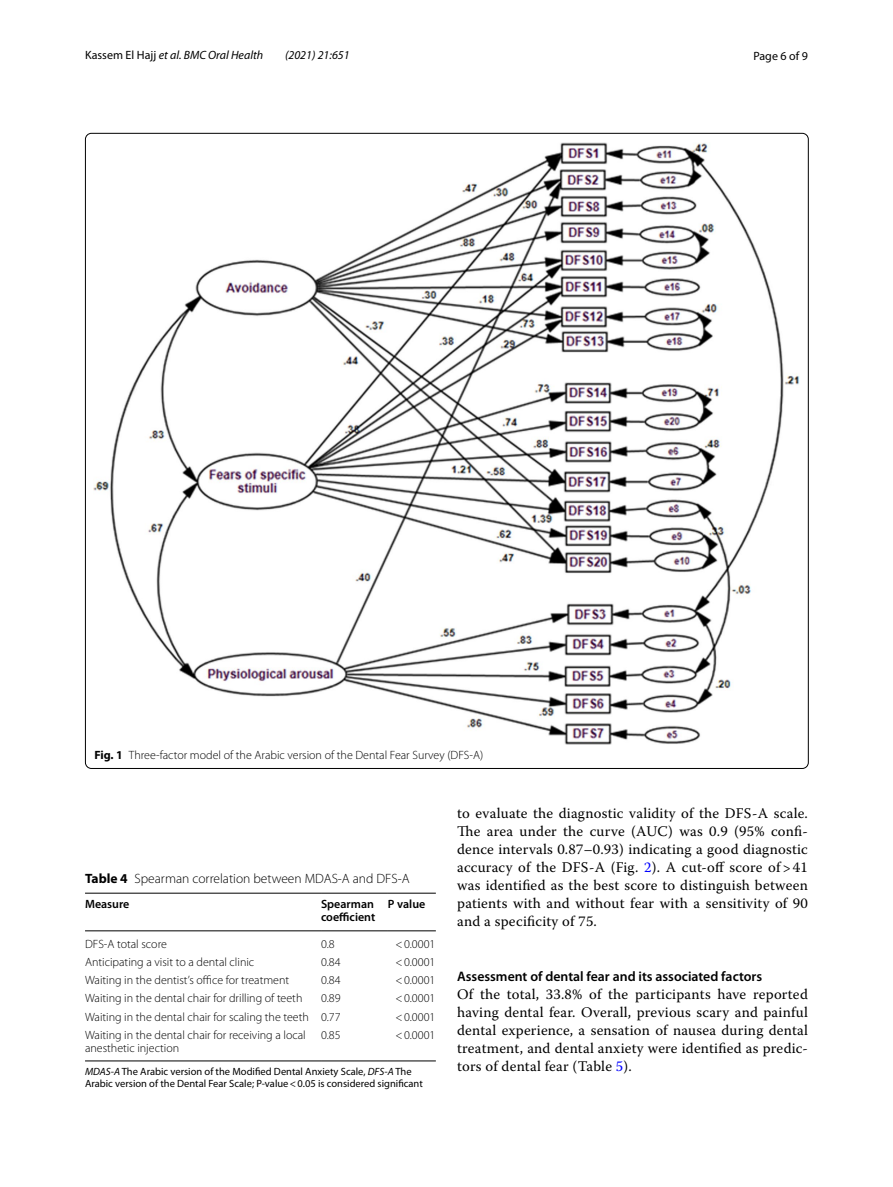
<style>
.page{position:relative;width:893px;height:1187px;background:#fff}
.page>*{position:absolute;margin:0;border:0;box-sizing:border-box;transform-origin:0 0}
.t1{font:14.7px/18px "Warnock Pro";letter-spacing:.015em;color:#000;text-align:justify}
.t2{font:600 13.8px "Myriad Pro";color:#000}
.t3{font:300 13.5px "Myriad Pro";color:#000}
.t4{font:300 12px/13.5px "Myriad Pro";color:#000}
.t5{font:italic 12px "Myriad Pro";color:#000}
.t6{font:600 12px/13.5px "Myriad Pro";color:#000}
.t7{font:12px "Myriad Pro";color:#000}
.t8{font:10.5px/12.8px "Myriad Pro";color:#000}
.s1{font-style:normal}
.s2{font-weight:700}
.s3{font-style:italic}
.s4{color:#00f}
</style>
<div class="page">
<img style="left:94px;top:142px;width:706px;height:602px">
<hr style="left:85px;top:892px;width:236px;height:1px;background:#000">
<hr style="left:85px;top:930px;width:236px;height:1px;background:#000">
<hr style="left:321px;top:892px;width:67px;height:1px;background:#000">
<hr style="left:321px;top:930px;width:67px;height:1px;background:#000">
<hr style="left:388px;top:892px;width:48px;height:1px;background:#000">
<hr style="left:388px;top:930px;width:48px;height:1px;background:#000">
<hr style="left:85px;top:1060px;width:236px;height:1px;background:#000">
<hr style="left:321px;top:1060px;width:67px;height:1px;background:#000">
<hr style="left:388px;top:1060px;width:48px;height:1px;background:#000">
<p class="t5" style="left:85px;top:48px;width:180px"><span class="s1">Kassem El Hajj</span> et al. BMC Oral Health</p>
<p class="t5" style="left:285px;top:48px;width:66px">(2021) 21:651</p>
<p class="t7" style="left:753px;top:48px;width:56px">Page 6 of 9</p>
<p class="t4" style="left:94px;top:748px;width:390px"><span class="s2">Fig. 1</span> Three-factor model of the Arabic version of the Dental Fear Survey (DFS-A)</p>
<p class="t3" style="left:85px;top:871px;width:326px"><span class="s2">Table 4</span> Spearman correlation between MDAS-A and DFS-A</p>
<p class="t6" style="left:85px;top:896px;width:46px">Measure</p>
<p class="t6" style="left:321px;top:896px;width:56px">Spearman coefficient</p>
<p class="t6" style="left:388px;top:896px;width:39px">P value</p>
<p class="t4" style="left:85px;top:937px;width:83px">DFS-A total score</p>
<p class="t4" style="left:321px;top:937px;width:15px">0.8</p>
<p class="t4" style="left:395px;top:937px;width:42px">&lt;0.0001</p>
<p class="t4" style="left:85px;top:955px;width:171px">Anticipating a visit to a dental clinic</p>
<p class="t4" style="left:321px;top:955px;width:21px">0.84</p>
<p class="t4" style="left:395px;top:955px;width:42px">&lt;0.0001</p>
<p class="t4" style="left:85px;top:973px;width:206px">Waiting in the dentist’s office for treatment</p>
<p class="t4" style="left:321px;top:973px;width:21px">0.84</p>
<p class="t4" style="left:395px;top:973px;width:42px">&lt;0.0001</p>
<p class="t4" style="left:85px;top:991px;width:219px">Waiting in the dental chair for drilling of teeth</p>
<p class="t4" style="left:321px;top:991px;width:21px">0.89</p>
<p class="t4" style="left:395px;top:991px;width:42px">&lt;0.0001</p>
<p class="t4" style="left:85px;top:1009px;width:257px">Waiting in the dental chair for scaling the teeth 0.77</p>
<p class="t4" style="left:395px;top:1009px;width:42px">&lt;0.0001</p>
<p class="t4" style="left:85px;top:1028px;width:222px">Waiting in the dental chair for receiving a local anesthetic injection</p>
<p class="t4" style="left:321px;top:1028px;width:21px">0.85</p>
<p class="t4" style="left:395px;top:1028px;width:42px">&lt;0.0001</p>
<p class="t8" style="left:85px;top:1064px;width:339px"><span class="s3">MDAS-A</span> The Arabic version of the Modified Dental Anxiety Scale, <span class="s3">DFS-A</span> The<br>Arabic version of the Dental Fear Scale; P-value&lt;0.05 is considered significant</p>
<p class="t1" style="left:457px;top:804px;width:352px">to evaluate the diagnostic validity of the DFS-A scale.<br>The area under the curve (AUC) was 0.9 (95% confi&shy;dence intervals 0.87–0.93) indicating a good diagnostic accuracy of the DFS-A (Fig. <span class="s4">2</span>). A cut-off score of &gt; 41 was identified as the best score to distinguish between patients with and without fear with a sensitivity of 90 and a specificity of 75.</p>
<p class="t2" style="left:457px;top:967px;width:307px">Assessment of dental fear and its associated factors</p>
<p class="t1" style="left:457px;top:984px;width:352px">Of the total, 33.8% of the participants have reported having dental fear. Overall, previous scary and painful dental experience, a sensation of nausea during dental treatment, and dental anxiety were identified as predic&shy;tors of dental fear (Table <span class="s4">5</span>).</p>
</div>
